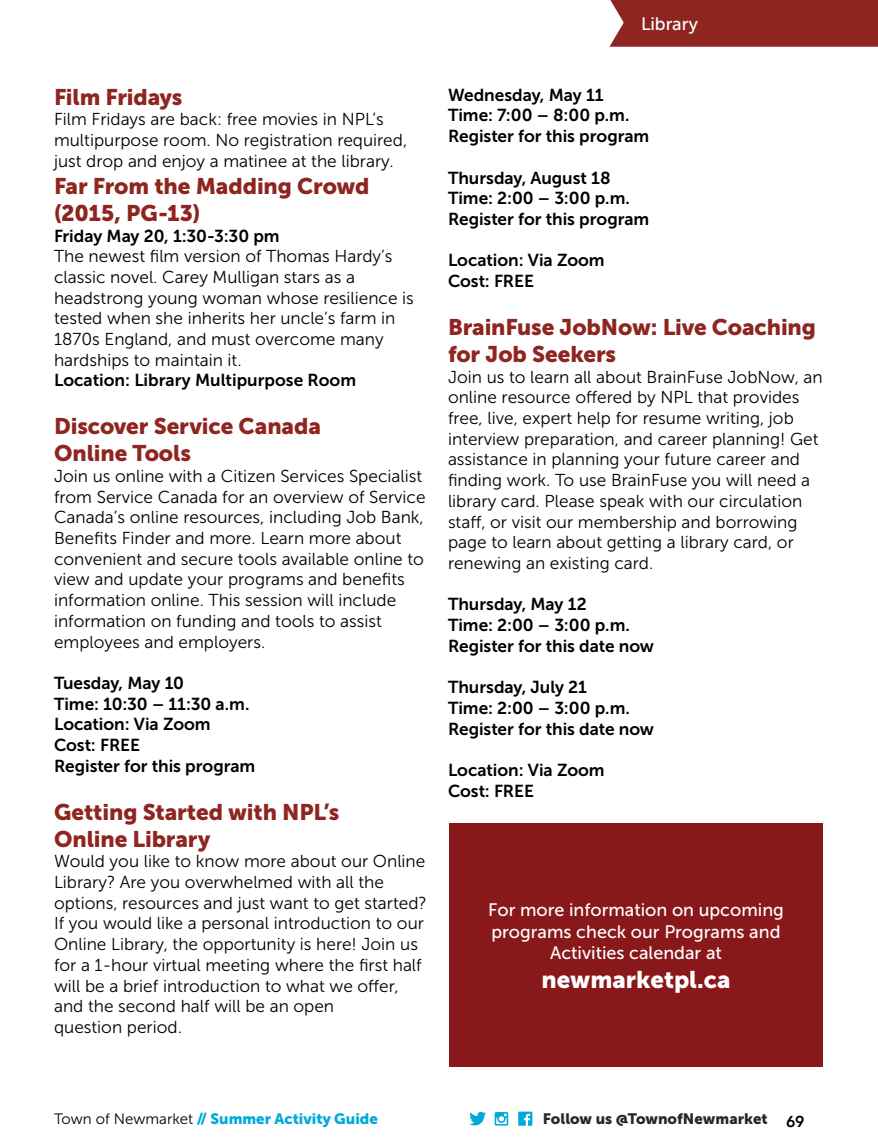
<style>
.page{position:relative;width:878px;height:1148px;background:#fff}
.page>*{position:absolute;margin:0;border:0;box-sizing:border-box;transform-origin:0 0}
.t1{font:24px "Museo Sans 900";color:#fff}
.t2{font:22.5px/27px "Museo Sans 900";letter-spacing:-.005em;color:#8e2520}
.t3{font:18px/21.6px "Museo Sans 500";color:#fff;text-align:center}
.t4{font:17.25px/20.7px "Museo Sans 300";color:#000}
.t5{font:17.25px/20.7px "Museo Sans 700";color:#000}
.t6{font:15px "Museo Sans 900";color:#01a9db}
.t7{font:15px "Museo Sans 900";color:#292829}
.s1{font-family:"Museo Sans 300";color:#000}
.s2{font-family:"Avenir";font-weight:800;font-size:15.75px;color:#000}
</style>
<div class="page">
<svg style="left:469px;top:1111px;width:17px;height:14px"></svg>
<svg style="left:494px;top:1112px;width:14px;height:13px"></svg>
<svg style="left:518px;top:1111px;width:14px;height:14px"></svg>
<div style="left:609px;top:0;width:269px;height:47px;background:#8e2520"></div>
<div style="left:449px;top:824px;width:373px;height:242px;background:#89181b"></div>
<h2 class="t2" style="left:54px;top:83px;width:130px">Film Fridays</h2>
<p class="t4" style="left:54px;top:109px;width:355px">Film Fridays are back: free movies in NPL’s multipurpose room. No registration required, just drop and enjoy a matinee at the library.</p>
<h2 class="t2" style="left:54px;top:172px;width:317px">Far From the Madding Crowd (2015, PG-13)</h2>
<p class="t5" style="left:54px;top:225px;width:227px">Friday May 20, 1:30-3:30 pm</p>
<p class="t4" style="left:54px;top:246px;width:361px">The newest film version of Thomas Hardy’s classic novel. Carey Mulligan stars as a headstrong young woman whose resilience is tested when she inherits her uncle’s farm in 1870s England, and must overcome many hardships to maintain it.</p>
<p class="t5" style="left:54px;top:370px;width:303px">Location: Library Multipurpose Room</p>
<h2 class="t2" style="left:54px;top:413px;width:268px">Discover Service Canada<br>Online Tools</h2>
<p class="t4" style="left:54px;top:466px;width:373px">Join us online with a Citizen Services Specialist from Service Canada for an overview of Service Canada’s online resources, including Job Bank, Benefits Finder and more. Learn more about convenient and secure tools available online to view and update your programs and benefits information online. This session will include information on funding and tools to assist employees and employers.</p>
<p class="t5" style="left:54px;top:672px;width:203px">Tuesday, May 10<br>Time: 10:30 – 11:30 a.m.<br>Location: Via Zoom<br>Cost: FREE<br>Register for this program</p>
<h2 class="t2" style="left:54px;top:798px;width:287px">Getting Started with NPL’s<br>Online Library</h2>
<p class="t4" style="left:54px;top:851px;width:374px">Would you like to know more about our Online Library? Are you overwhelmed with all the options, resources and just want to get started?<br>If you would like a personal introduction to our Online Library, the opportunity is here! Join us for a 1-hour virtual meeting where the first half will be a brief introduction to what we offer, and the second half will be an open<br>question period.</p>
<p class="t3" style="left:641px;top:13px;width:59px">Library</p>
<p class="t5" style="left:448px;top:84px;width:203px">Wednesday, May 11<br>Time: 7:00 – 8:00 p.m.<br>Register for this program</p>
<p class="t5" style="left:448px;top:167px;width:203px">Thursday, August 18<br>Time: 2:00 – 3:00 p.m.<br>Register for this program</p>
<p class="t5" style="left:448px;top:250px;width:158px">Location: Via Zoom<br>Cost: FREE</p>
<h2 class="t2" style="left:448px;top:313px;width:369px">BrainFuse JobNow: Live Coaching for Job Seekers</h2>
<p class="t4" style="left:448px;top:366px;width:376px">Join us to learn all about BrainFuse JobNow, an online resource offered by NPL that provides free, live, expert help for resume writing, job interview preparation, and career planning! Get assistance in planning your future career and finding work. To use BrainFuse you will need a library card. Please speak with our circulation staff, or visit our membership and borrowing page to learn about getting a library card, or renewing an existing card.</p>
<p class="t5" style="left:448px;top:594px;width:207px">Thursday, May 12<br>Time: 2:00 – 3:00 p.m.<br>Register for this date now</p>
<p class="t5" style="left:448px;top:677px;width:207px">Thursday, July 21<br>Time: 2:00 – 3:00 p.m.<br>Register for this date now</p>
<p class="t5" style="left:448px;top:759px;width:158px">Location: Via Zoom<br>Cost: FREE</p>
<p class="t3" style="left:488px;top:899px;width:297px">For more information on upcoming programs check our Programs and<br>Activities calendar at</p>
<h1 class="t1" style="left:541px;top:966px;width:190px">newmarketpl.ca</h1>
<p class="t6" style="left:54px;top:1110px;width:325px"><span class="s1">Town of Newmarket</span> // Summer Activity Guide</p>
<p class="t7" style="left:543px;top:1110px;width:263px">Follow us @TownofNewmarket <span class="s2">69</span></p>
</div>
